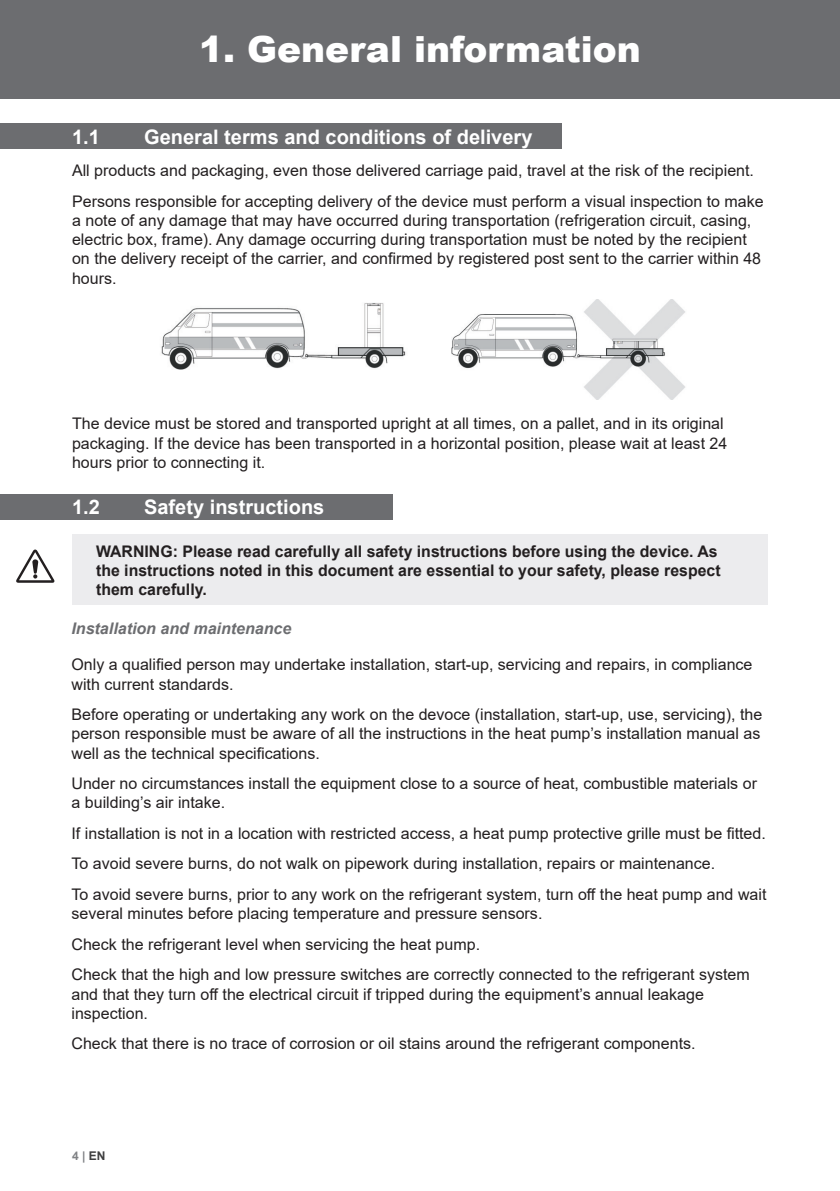
<style>
.page{position:relative;width:840px;height:1191px;background:#fff}
.page>*{position:absolute;margin:0;border:0;box-sizing:border-box;transform-origin:0 0}
.TITRE_Black{font:900 36px "Arial";color:#fff}
.t1{font:700 20px "Arial";color:#fff}
.t2{font:16px/19.2px "Arial";color:#231f20}
.t3{font:700 16px/19.2px "Arial";color:#231f20}
.Petit_titre_italic_g{font:italic 700 16px "Arial";color:#6c6d70}
.t4{font:700 12px "Arial";color:#808285}
.s1{color:#3e3e3f}
</style>
<div class="page">
<div style="left:0;top:0;width:839px;height:98px;background:#6c6d70"></div>
<div style="left:0;top:494px;width:392px;height:25px;background:#6c6d70"></div>
<div style="left:0;top:124px;width:561px;height:25px;background:#6c6d70"></div>
<img style="left:451px;top:300px;width:234px;height:99px">
<img style="left:161px;top:303px;width:245px;height:66px">
<div style="left:72px;top:535px;width:695px;height:70px;background:#ececee"></div>
<svg style="left:16px;top:549px;width:39px;height:34px"></svg>
<p class="TITRE_Black" style="left:199px;top:23px;width:443px">1. General information</p>
<p class="t1" style="left:72px;top:122px;width:29px">1.1</p>
<p class="t1" style="left:144px;top:122px;width:389px">General terms and conditions of delivery</p>
<p class="t2" style="left:72px;top:161px;width:683px">All products and packaging, even those delivered carriage paid, travel at the risk of the recipient.</p>
<p class="t2" style="left:72px;top:191px;width:692px">Persons responsible for accepting delivery of the device must perform a visual inspection to make a note of any damage that may have occurred during transportation (refrigeration circuit, casing, electric box, frame). Any damage occurring during transportation must be noted by the recipient on the delivery receipt of the carrier, and confirmed by registered post sent to the carrier within 48 hours.</p>
<p class="t2" style="left:72px;top:414px;width:656px">The device must be stored and transported upright at all times, on a pallet, and in its original packaging. If the device has been transported in a horizontal position, please wait at least 24 hours prior to connecting it.</p>
<p class="t1" style="left:72px;top:493px;width:29px">1.2</p>
<p class="t1" style="left:144px;top:493px;width:182px">Safety instructions</p>
<p class="t3" style="left:96px;top:541px;width:625px">WARNING: Please read carefully all safety instructions before using the device. As the instructions noted in this document are essential to your safety, please respect them carefully.</p>
<p class="Petit_titre_italic_g" style="left:71px;top:618px;width:221px">Installation and maintenance</p>
<p class="t2" style="left:71px;top:655px;width:682px">Only a qualified person may undertake installation, start-up, servicing and repairs, in compliance with current standards.</p>
<p class="t2" style="left:71px;top:705px;width:692px">Before operating or undertaking any work on the devoce (installation, start-up, use, servicing), the person responsible must be aware of all the instructions in the heat pump’s installation manual as well as the technical specifications.</p>
<p class="t2" style="left:71px;top:774px;width:686px">Under no circumstances install the equipment close to a source of heat, combustible materials or a building’s air intake.</p>
<p class="t2" style="left:71px;top:823px;width:695px">If installation is not in a location with restricted access, a heat pump protective grille must be fitted.</p>
<p class="t2" style="left:71px;top:854px;width:644px">To avoid severe burns, do not walk on pipework during installation, repairs or maintenance.</p>
<p class="t2" style="left:71px;top:884px;width:696px">To avoid severe burns, prior to any work on the refrigerant system, turn off the heat pump and wait several minutes before placing temperature and pressure sensors.</p>
<p class="t2" style="left:71px;top:934px;width:410px">Check the refrigerant level when servicing the heat pump.</p>
<p class="t2" style="left:71px;top:965px;width:679px">Check that the high and low pressure switches are correctly connected to the refrigerant system and that they turn off the electrical circuit if tripped during the equipment’s annual leakage inspection.</p>
<p class="t2" style="left:71px;top:1034px;width:625px">Check that there is no trace of corrosion or oil stains around the refrigerant components.</p>
<p class="t4" style="left:72px;top:1147px;width:35px">4 | <span class="s1">EN</span></p>
</div>
